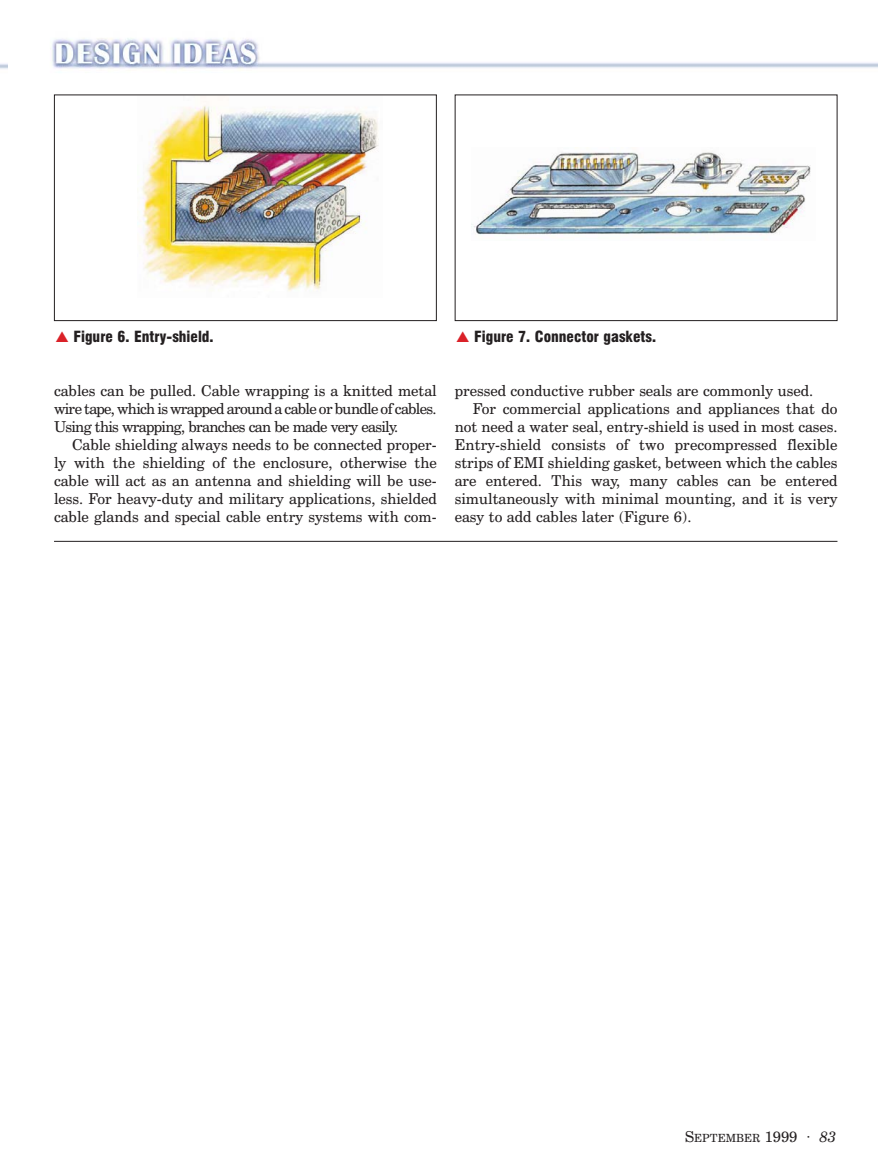
<style>
.page{position:relative;width:878px;height:1175px;background:#fff}
.page>*{position:absolute;margin:0;border:0;box-sizing:border-box;transform-origin:0 0}
.t1{font:15px/18px "Century Schoolbook BT";color:#231f20;text-align:justify}
.t2{font:900 condensed 15px "Swiss 721 BT";color:#231f20}
.t3{font:11.25px "Century Schoolbook BT";color:#231f20}
.s1{color:#da2128}
.s2{font-size:15px}
.s3{font-style:italic;font-size:15px}
</style>
<div class="page">
<img style="left:52px;top:38px;width:826px;height:32px">
<img style="left:137px;top:101px;width:242px;height:191px">
<div style="left:54px;top:94px;width:382px;height:227px;border:1px solid #231f20"></div>
<img style="left:471px;top:147px;width:340px;height:88px">
<div style="left:454px;top:94px;width:383px;height:227px;border:1px solid #231f20"></div>
<hr style="left:54px;top:541px;width:783px;height:1px;background:#231f20">
<p class="t2" style="left:56px;top:331px;width:160px"><span class="s1">▲</span> Figure 6. Entry-shield.</p>
<p class="t2" style="left:456px;top:331px;width:201px"><span class="s1">▲</span> Figure 7. Connector gaskets.</p>
<p class="t1" style="left:54px;top:383px;width:384px">cables can be pulled. Cable wrapping is a knitted metal wire tape, which is wrapped around a cable or bundle of cables.<br>Using this wrapping, branches can be made very easily.</p>
<p class="t1" style="left:54px;top:437px;width:384px;text-indent:18px">Cable shielding always needs to be connected proper&shy;ly with the shielding of the enclosure, otherwise the cable will act as an antenna and shielding will be use&shy;less. For heavy-duty and military applications, shielded cable glands and special cable entry systems with com-</p>
<p class="t1" style="left:454px;top:383px;width:360px">pressed conductive rubber seals are commonly used.</p>
<p class="t1" style="left:473px;top:401px;width:366px">For commercial applications and appliances that do</p>
<p class="t1" style="left:454px;top:419px;width:384px">not need a water seal, entry-shield is used in most cases.</p>
<p class="t1" style="left:454px;top:437px;width:384px">Entry-shield consists of two precompressed flexible</p>
<p class="t1" style="left:454px;top:455px;width:384px">strips of EMI shielding gasket, between which the cables</p>
<p class="t1" style="left:454px;top:473px;width:384px">are entered. This way, many cables can be entered</p>
<p class="t1" style="left:454px;top:491px;width:384px">simultaneously with minimal mounting, and it is very</p>
<p class="t1" style="left:454px;top:509px;width:238px">easy to add cables later (Figure 6).</p>
<p class="t3" style="left:685px;top:1133px;width:152px"><span class="s2">S</span>EPTEMBER <span class="s2">1999</span> <span class="s3">· 83</span></p>
</div>
